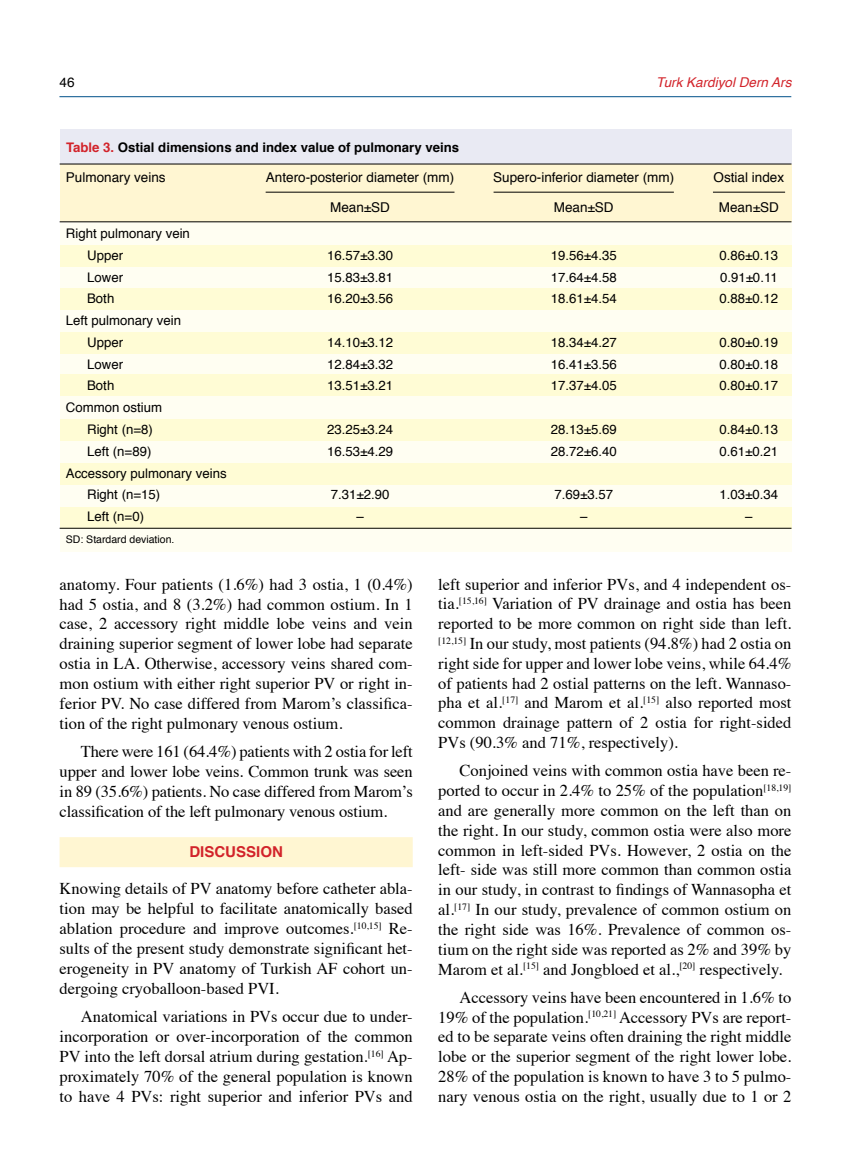
<style>
.page{position:relative;width:851px;height:1170px;background:#fff}
.page>*{position:absolute;margin:0;border:0;box-sizing:border-box;transform-origin:0 0}
.t1{font:16.5px/19.8px "Times";color:#000;text-align:justify}
.t2{font:700 15px "Helvetica";color:#d2232a}
.t3{font:13.5px "Helvetica";color:#000}
.t4{font:italic 13.5px "Helvetica";color:#d2232a}
.t5{font:13.2px/21.8px "Helvetica";color:#000}
.t6{font:700 13.2px "Helvetica";color:#000}
.t7{font:10.5px "Helvetica";color:#000}
.s1{color:#d2232a}
</style>
<div class="page">
<div style="left:60px;top:837px;width:352px;height:30px;background:#fff6d2"></div>
<div style="left:60px;top:130px;width:731px;height:34px;background:#e9eaf3"></div>
<div style="left:60px;top:187px;width:731px;height:364px;background:#fffef2"></div>
<div style="left:60px;top:164px;width:731px;height:58px;background:#fff6d2"></div>
<div style="left:60px;top:245px;width:731px;height:21px;background:#fffcd5"></div>
<div style="left:60px;top:288px;width:731px;height:21px;background:#fffcd5"></div>
<div style="left:60px;top:332px;width:731px;height:21px;background:#fffcd5"></div>
<div style="left:60px;top:374px;width:731px;height:22px;background:#fffcd5"></div>
<div style="left:60px;top:419px;width:731px;height:21px;background:#fffcd5"></div>
<div style="left:60px;top:463px;width:731px;height:21px;background:#fffcd5"></div>
<div style="left:60px;top:507px;width:731px;height:21px;background:#fffcd5"></div>
<hr style="left:60px;top:164px;width:731px;height:1px;background:#000">
<hr style="left:265px;top:192px;width:189px;height:1px;background:#000">
<hr style="left:493px;top:192px;width:180px;height:1px;background:#000">
<hr style="left:712px;top:192px;width:73px;height:1px;background:#000">
<hr style="left:60px;top:221px;width:731px;height:1px;background:#000">
<hr style="left:60px;top:528px;width:731px;height:1px;background:#000">
<hr style="left:59px;top:96px;width:732px;height:1px;background:#00508a">
<p class="t3" style="left:60px;top:72px;width:17px">46</p>
<p class="t4" style="left:656px;top:71px;width:137px">Turk Kardiyol Dern Ars</p>
<p class="t6" style="left:66px;top:136px;width:394px"><span class="s1">Table 3.</span> Ostial dimensions and index value of pulmonary veins</p>
<p class="t3" style="left:66px;top:167px;width:101px">Pulmonary veins</p>
<p class="t3" style="left:266px;top:167px;width:190px">Antero-posterior diameter (mm)</p>
<p class="t3" style="left:493px;top:167px;width:182px">Supero-inferior diameter (mm)</p>
<p class="t3" style="left:713px;top:167px;width:72px">Ostial index</p>
<p class="t3" style="left:330px;top:197px;width:61px">Mean±SD</p>
<p class="t3" style="left:553px;top:197px;width:61px">Mean±SD</p>
<p class="t3" style="left:718px;top:197px;width:61px">Mean±SD</p>
<p class="t5" style="left:87px;top:223px;width:104px;text-indent:-21px">Right pulmonary vein<br>Upper</p>
<p class="t5" style="left:327px;top:245px;width:67px">16.57±3.30</p>
<p class="t5" style="left:550px;top:245px;width:67px">19.56±4.35</p>
<p class="t5" style="left:719px;top:245px;width:60px">0.86±0.13</p>
<p class="t5" style="left:87px;top:266px;width:37px">Lower</p>
<p class="t5" style="left:327px;top:266px;width:67px">15.83±3.81</p>
<p class="t5" style="left:550px;top:266px;width:67px">17.64±4.58</p>
<p class="t5" style="left:720px;top:266px;width:59px">0.91±0.11</p>
<p class="t5" style="left:87px;top:288px;width:29px">Both</p>
<p class="t5" style="left:327px;top:288px;width:67px">16.20±3.56</p>
<p class="t5" style="left:550px;top:288px;width:67px">18.61±4.54</p>
<p class="t5" style="left:719px;top:288px;width:60px">0.88±0.12</p>
<p class="t5" style="left:87px;top:310px;width:95px;text-indent:-21px">Left pulmonary vein<br>Upper</p>
<p class="t5" style="left:327px;top:332px;width:67px">14.10±3.12</p>
<p class="t5" style="left:550px;top:332px;width:67px">18.34±4.27</p>
<p class="t5" style="left:719px;top:332px;width:60px">0.80±0.19</p>
<p class="t5" style="left:87px;top:353px;width:37px">Lower</p>
<p class="t5" style="left:327px;top:353px;width:67px">12.84±3.32</p>
<p class="t5" style="left:550px;top:353px;width:67px">16.41±3.56</p>
<p class="t5" style="left:719px;top:353px;width:60px">0.80±0.18</p>
<p class="t5" style="left:87px;top:375px;width:29px">Both</p>
<p class="t5" style="left:327px;top:375px;width:67px">13.51±3.21</p>
<p class="t5" style="left:550px;top:375px;width:67px">17.37±4.05</p>
<p class="t5" style="left:719px;top:375px;width:60px">0.80±0.17</p>
<p class="t5" style="left:87px;top:397px;width:76px;text-indent:-21px">Common ostium<br>Right (n=8)</p>
<p class="t5" style="left:327px;top:419px;width:67px">23.25±3.24</p>
<p class="t5" style="left:550px;top:419px;width:67px">28.13±5.69</p>
<p class="t5" style="left:719px;top:419px;width:60px">0.84±0.13</p>
<p class="t5" style="left:87px;top:440px;width:66px">Left (n=89)</p>
<p class="t5" style="left:327px;top:440px;width:67px">16.53±4.29</p>
<p class="t5" style="left:550px;top:440px;width:67px">28.72±6.40</p>
<p class="t5" style="left:719px;top:440px;width:60px">0.61±0.21</p>
<p class="t5" style="left:87px;top:462px;width:141px;text-indent:-21px">Accessory pulmonary veins<br>Right (n=15)</p>
<p class="t5" style="left:331px;top:484px;width:60px">7.31±2.90</p>
<p class="t5" style="left:554px;top:484px;width:60px">7.69±3.57</p>
<p class="t5" style="left:719px;top:484px;width:60px">1.03±0.34</p>
<p class="t5" style="left:87px;top:506px;width:58px">Left (n=0)</p>
<p class="t5" style="left:356px;top:506px;width:9px">–</p>
<p class="t5" style="left:580px;top:506px;width:9px">–</p>
<p class="t5" style="left:745px;top:506px;width:9px">–</p>
<p class="t7" style="left:66px;top:531px;width:110px">SD: Stardard deviation.</p>
<p class="t1" style="left:60px;top:572px;width:354px">anatomy. Four patients (1.6%) had 3 ostia, 1 (0.4%) had 5 ostia, and 8 (3.2%) had common ostium. In 1 case, 2 accessory right middle lobe veins and vein draining superior segment of lower lobe had separate ostia in LA. Otherwise, accessory veins shared com&shy;mon ostium with either right superior PV or right in&shy;ferior PV. No case differed from Marom’s classifica&shy;tion of the right pulmonary venous ostium.</p>
<p class="t1" style="left:60px;top:740px;width:354px;text-indent:21px">There were 161 (64.4%) patients with 2 ostia for left upper and lower lobe veins. Common trunk was seen in 89 (35.6%) patients. No case differed from Marom’s classification of the left pulmonary venous ostium.</p>
<p class="t2" style="left:189px;top:839px;width:95px">DISCUSSION</p>
<p class="t1" style="left:60px;top:877px;width:354px">Knowing details of PV anatomy before catheter abla&shy;tion may be helpful to facilitate anatomically based ablation procedure and improve outcomes.<sup>[10,15]</sup> Re&shy;sults of the present study demonstrate significant het&shy;erogeneity in PV anatomy of Turkish AF cohort un&shy;dergoing cryoballoon-based PVI.</p>
<p class="t1" style="left:60px;top:1005px;width:354px;text-indent:21px">Anatomical variations in PVs occur due to under&shy;incorporation or over-incorporation of the common PV into the left dorsal atrium during gestation.<sup>[16]</sup> Ap&shy;proximately 70% of the general population is known to have 4 PVs: right superior and inferior PVs and</p>
<p class="t1" style="left:438px;top:572px;width:354px">left superior and inferior PVs, and 4 independent os&shy;tia.<sup>[15,16]</sup> Variation of PV drainage and ostia has been reported to be more common on right side than left. <sup>[12,15]</sup> In our study, most patients (94.8%) had 2 ostia on right side for upper and lower lobe veins, while 64.4% of patients had 2 ostial patterns on the left. Wannaso&shy;pha et al.<sup>[17]</sup> and Marom et al.<sup>[15]</sup> also reported most common drainage pattern of 2 ostia for right-sided PVs (90.3% and 71%, respectively).</p>
<p class="t1" style="left:438px;top:759px;width:354px;text-indent:21px">Conjoined veins with common ostia have been re&shy;ported to occur in 2.4% to 25% of the population<sup>[18,19] </sup>and are generally more common on the left than on the right. In our study, common ostia were also more common in left-sided PVs. However, 2 ostia on the left- side was still more common than common ostia in our study, in contrast to findings of Wannasopha et al.<sup>[17]</sup> In our study, prevalence of common ostium on the right side was 16%. Prevalence of common os&shy;tium on the right side was reported as 2% and 39% by Marom et al.<sup>[15]</sup> and Jongbloed et al.,<sup>[20]</sup> respectively.</p>
<p class="t1" style="left:438px;top:985px;width:354px;text-indent:21px">Accessory veins have been encountered in 1.6% to 19% of the population.<sup>[10,21]</sup> Accessory PVs are report&shy;ed to be separate veins often draining the right middle lobe or the superior segment of the right lower lobe.<br>28% of the population is known to have 3 to 5 pulmo&shy;nary venous ostia on the right, usually due to 1 or 2</p>
</div>
